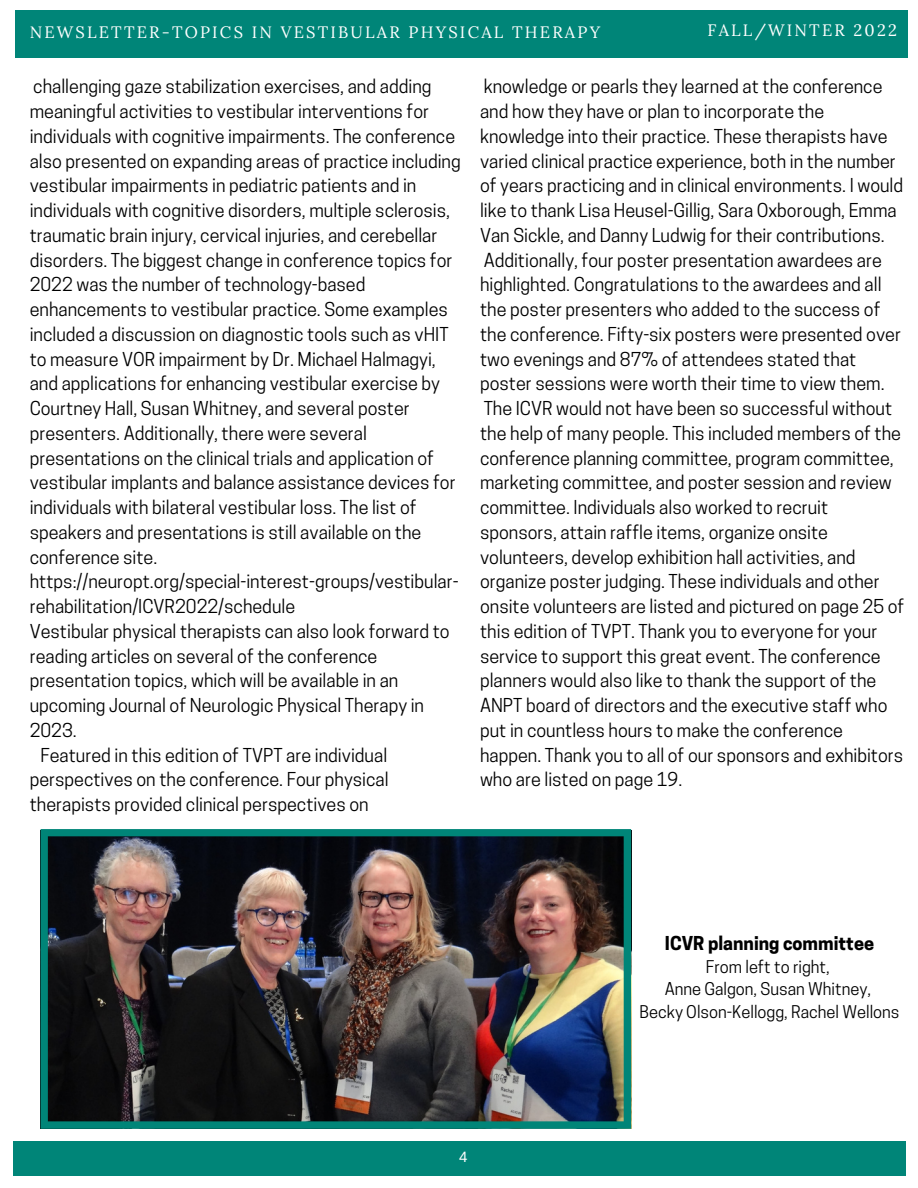
<style>
.page{position:relative;width:918px;height:1188px;background:#fff}
.page>*{position:absolute;margin:0;border:0;box-sizing:border-box;transform-origin:0 0}
.t1{font:18px/24.8px "Cooper Hewitt";color:#000}
.t2{font:700 18px "Cooper Hewitt";color:#000}
.t3{font:16.5px/22.5px "Cooper Hewitt";color:#000;text-align:center}
.t4{font:16.5px "Lora";letter-spacing:.135em;color:#fff}
.t5{font:15px "Arimo";color:#fff}
</style>
<div class="page">
<div style="left:15px;top:10px;width:892px;height:48px;background:#008578"></div>
<div style="left:13px;top:1141px;width:892px;height:35px;background:#008578"></div>
<img style="left:41px;top:829px;width:590px;height:300px">
<p class="t4" style="left:30px;top:22px;width:572px">NEWSLETTER-TOPICS IN VESTIBULAR PHYSICAL THERAPY</p>
<p class="t4" style="left:707px;top:20px;width:191px">FALL/WINTER 2022</p>
<p class="t1" style="left:480px;top:76px;width:426px">knowledge or pearls they learned at the conference and how they have or plan to incorporate the knowledge into their practice. These therapists have varied clinical practice experience, both in the number of years practicing and in clinical environments. I would like to thank Lisa Heusel-Gillig, Sara Oxborough, Emma Van Sickle, and Danny Ludwig for their contributions.<br>Additionally, four poster presentation awardees are highlighted. Congratulations to the awardees and all the poster presenters who added to the success of the conference. Fifty-six posters were presented over two evenings and 87% of attendees stated that poster sessions were worth their time to view them.<br>The ICVR would not have been so successful without the help of many people. This included members of the conference planning committee, program committee, marketing committee, and poster session and review committee. Individuals also worked to recruit sponsors, attain raffle items, organize onsite volunteers, develop exhibition hall activities, and organize poster judging. These individuals and other onsite volunteers are listed and pictured on page 25 of this edition of TVPT. Thank you to everyone for your service to support this great event. The conference planners would also like to thank the support of the ANPT board of directors and the executive staff who put in countless hours to make the conference happen. Thank you to all of our sponsors and exhibitors who are listed on page 19.</p>
<p class="t1" style="left:33px;top:76px;width:400px">challenging gaze stabilization exercises, and adding</p>
<p class="t1" style="left:30px;top:101px;width:401px">meaningful activities to vestibular interventions for</p>
<p class="t1" style="left:30px;top:126px;width:427px">individuals with cognitive impairments. The conference</p>
<p class="t1" style="left:30px;top:151px;width:433px">also presented on expanding areas of practice including</p>
<p class="t1" style="left:30px;top:176px;width:388px">vestibular impairments in pediatric patients and in</p>
<p class="t1" style="left:30px;top:200px;width:422px">individuals with cognitive disorders, multiple sclerosis,</p>
<p class="t1" style="left:30px;top:225px;width:409px">traumatic brain injury, cervical injuries, and cerebellar</p>
<p class="t1" style="left:30px;top:250px;width:424px">disorders. The biggest change in conference topics for</p>
<p class="t1" style="left:30px;top:274px;width:337px">2022 was the number of technology-based</p>
<p class="t1" style="left:30px;top:299px;width:420px">enhancements to vestibular practice. Some examples</p>
<p class="t1" style="left:30px;top:324px;width:420px">included a discussion on diagnostic tools such as vHIT</p>
<p class="t1" style="left:30px;top:349px;width:408px">to measure VOR impairment by Dr. Michael Halmagyi,</p>
<p class="t1" style="left:30px;top:374px;width:412px">and applications for enhancing vestibular exercise by</p>
<p class="t1" style="left:30px;top:398px;width:382px">Courtney Hall, Susan Whitney, and several poster</p>
<p class="t1" style="left:30px;top:423px;width:339px">presenters. Additionally, there were several</p>
<p class="t1" style="left:30px;top:448px;width:406px">presentations on the clinical trials and application of</p>
<p class="t1" style="left:30px;top:472px;width:427px">vestibular implants and balance assistance devices for</p>
<p class="t1" style="left:30px;top:497px;width:388px">individuals with bilateral vestibular loss. The list of</p>
<p class="t1" style="left:30px;top:522px;width:393px">speakers and presentations is still available on the</p>
<p class="t1" style="left:30px;top:547px;width:129px">conference site.</p>
<p class="t1" style="left:30px;top:572px;width:430px">https://neuropt.org/special-interest-groups/vestibular-</p>
<p class="t1" style="left:30px;top:596px;width:267px">rehabilitation/ICVR2022/schedule</p>
<p class="t1" style="left:30px;top:621px;width:422px">Vestibular physical therapists can also look forward to</p>
<p class="t1" style="left:30px;top:646px;width:349px">reading articles on several of the conference</p>
<p class="t1" style="left:30px;top:670px;width:370px">presentation topics, which will be available in an</p>
<p class="t1" style="left:30px;top:695px;width:396px">upcoming Journal of Neurologic Physical Therapy in</p>
<p class="t1" style="left:30px;top:720px;width:49px">2023.</p>
<p class="t1" style="left:41px;top:745px;width:348px">Featured in this edition of TVPT are individual</p>
<p class="t1" style="left:30px;top:770px;width:360px">perspectives on the conference. Four physical</p>
<p class="t1" style="left:30px;top:794px;width:340px">therapists provided clinical perspectives on</p>
<p class="t5" style="left:459px;top:1148px;width:10px">4</p>
<p class="t2" style="left:665px;top:937px;width:211px">ICVR planning committee</p>
<p class="t3" style="left:640px;top:958px;width:261px">From left to right,<br>Anne Galgon, Susan Whitney,<br>Becky Olson-Kellogg, Rachel Wellons</p>
</div>
